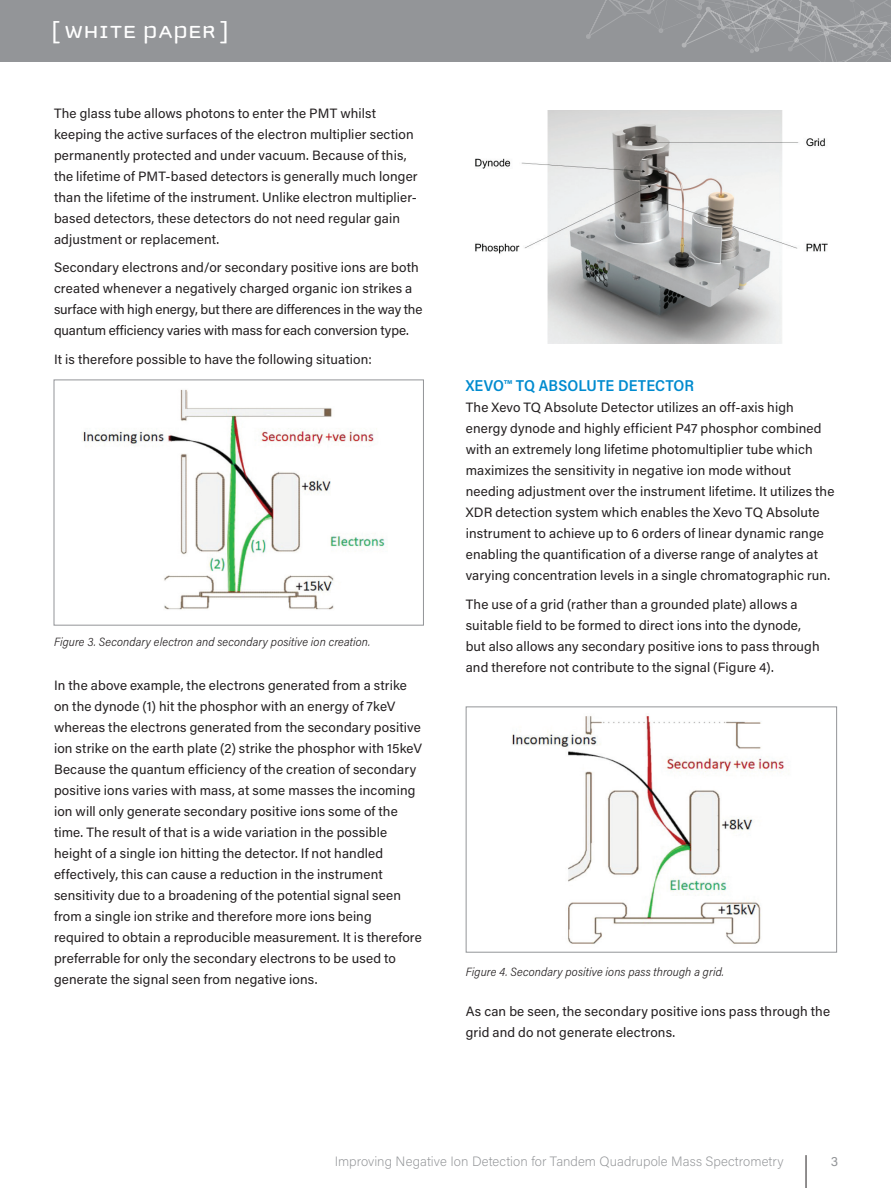
<style>
.page{position:relative;width:891px;height:1188px;background:#fff}
.page>*{position:absolute;margin:0;border:0;box-sizing:border-box;transform-origin:0 0}
.t1{font:25.5px "Cholla Unicase";letter-spacing:.025em;color:#fff;scale:1.1 1}
.t2{font:600 15.75px "Acumin Pro Semi Cond";letter-spacing:.005em;color:#008bcf}
.t3{font:13.5px/21px "Acumin Pro";letter-spacing:.01em;color:#231f20}
.t4{font:200 13.5px "Acumin Pro";letter-spacing:.005em;color:#939598}
.t5{font:13.5px "Acumin Pro";color:#939598}
.t6{font:italic 300 12px "Acumin Pro Semi Cond";letter-spacing:.01em;color:#231f20}
</style>
<div class="page">
<hr style="left:806px;top:1155px;width:1px;height:33px;background:#231f20">
<div style="left:0;top:0;width:891px;height:62px;background:#939598"></div>
<svg style="left:586px;top:0;width:305px;height:62px"></svg>
<img style="left:83px;top:389px;width:302px;height:221px">
<div style="left:54px;top:379px;width:370px;height:247px;border:1px solid #939598"></div>
<img style="left:475px;top:110px;width:353px;height:234px">
<img style="left:512px;top:716px;width:273px;height:228px">
<div style="left:466px;top:706px;width:371px;height:247px;border:1px solid #939598"></div>
<h1 class="t1" style="left:51px;top:19px;width:163px">[ WHITE PAPER ]</h1>
<p class="t3" style="left:54px;top:102px;width:365px">The glass tube allows photons to enter the PMT whilst keeping the active surfaces of the electron multiplier section permanently protected and under vacuum. Because of this, the lifetime of PMT-based detectors is generally much longer than the lifetime of the instrument. Unlike electron multiplier&shy;based detectors, these detectors do not need regular gain adjustment or replacement.</p>
<p class="t3" style="left:54px;top:257px;width:370px">Secondary electrons and/or secondary positive ions are both created whenever a negatively charged organic ion strikes a surface with high energy, but there are differences in the way the quantum efficiency varies with mass for each conversion type.</p>
<p class="t3" style="left:54px;top:348px;width:319px">It is therefore possible to have the following situation:</p>
<p class="t6" style="left:54px;top:633px;width:318px">Figure 3. Secondary electron and secondary positive ion creation.</p>
<p class="t3" style="left:54px;top:675px;width:370px">In the above example, the electrons generated from a strike on the dynode (1) hit the phosphor with an energy of 7keV whereas the electrons generated from the secondary positive ion strike on the earth plate (2) strike the phosphor with 15keV Because the quantum efficiency of the creation of secondary positive ions varies with mass, at some masses the incoming ion will only generate secondary positive ions some of the time. The result of that is a wide variation in the possible height of a single ion hitting the detector. If not handled effectively, this can cause a reduction in the instrument sensitivity due to a broadening of the potential signal seen from a single ion strike and therefore more ions being required to obtain a reproducible measurement. It is therefore preferrable for only the secondary electrons to be used to generate the signal seen from negative ions.</p>
<p class="t2" style="left:466px;top:375px;width:230px">XEVO™ TQ ABSOLUTE DETECTOR</p>
<p class="t3" style="left:466px;top:397px;width:370px">The Xevo TQ Absolute Detector utilizes an off-axis high energy dynode and highly efficient P47 phosphor combined with an extremely long lifetime photomultiplier tube which maximizes the sensitivity in negative ion mode without needing adjustment over the instrument lifetime. It utilizes the XDR detection system which enables the Xevo TQ Absolute instrument to achieve up to 6 orders of linear dynamic range enabling the quantification of a diverse range of analytes at varying concentration levels in a single chromatographic run.</p>
<p class="t3" style="left:466px;top:593px;width:355px">The use of a grid (rather than a grounded plate) allows a suitable field to be formed to direct ions into the dynode, but also allows any secondary positive ions to pass through and therefore not contribute to the signal (Figure 4).</p>
<p class="t6" style="left:466px;top:964px;width:260px">Figure 4. Secondary positive ions pass through a grid.</p>
<p class="t3" style="left:466px;top:1000px;width:366px">As can be seen, the secondary positive ions pass through the grid and do not generate electrons.</p>
<p class="t4" style="left:335px;top:1152px;width:450px">Improving Negative Ion Detection for Tandem Quadrupole Mass Spectrometry</p>
<p class="t5" style="left:831px;top:1151px;width:9px">3</p>
</div>
